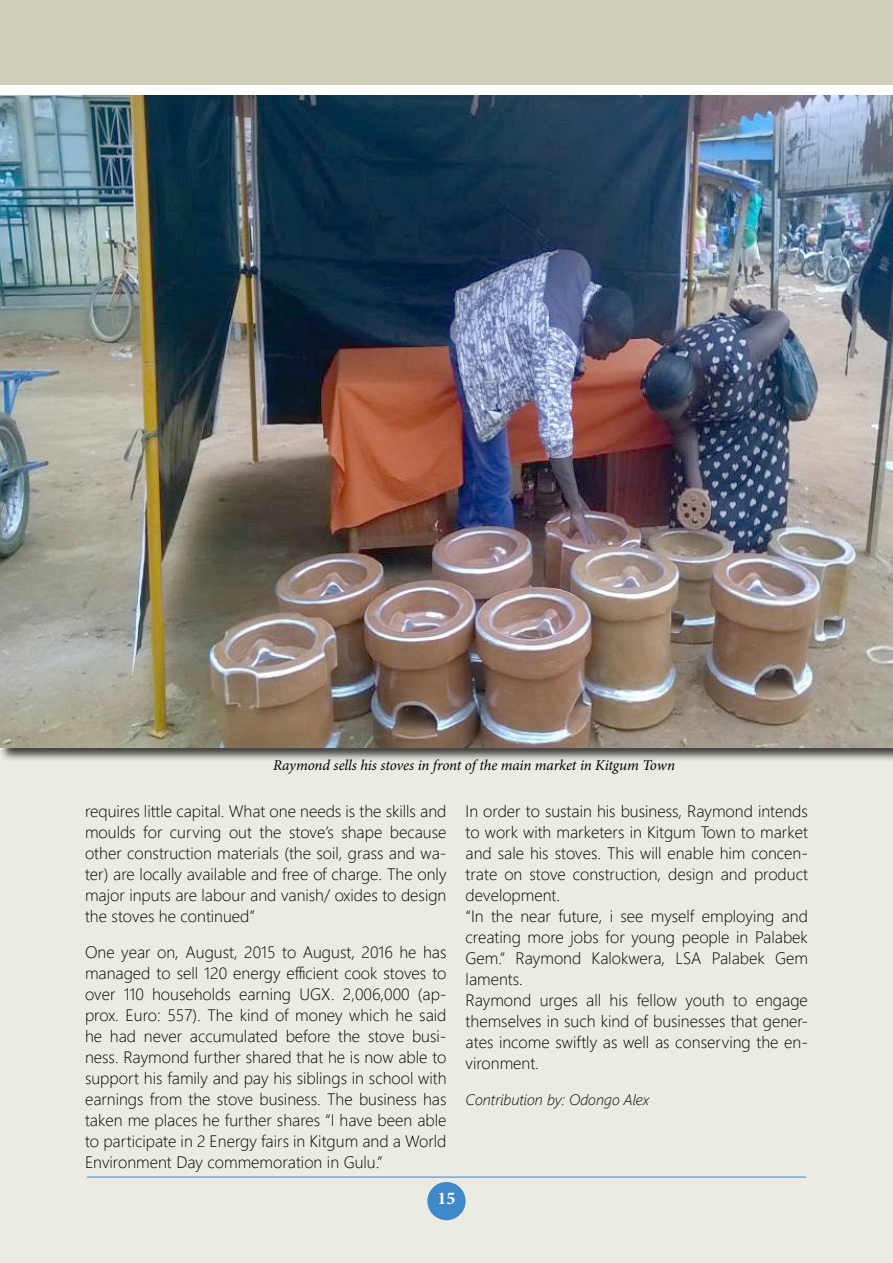
<style>
.page{position:relative;width:893px;height:1263px;background:#fff}
.page>*{position:absolute;margin:0;border:0;box-sizing:border-box;transform-origin:0 0}
.t1{font:700 18px "Minion Pro";color:#fff}
.t2{font:300 16.5px/21px "Segoe UI";color:#000;text-align:justify}
.t3{font:italic 15px "Minion Pro";letter-spacing:-.01em;color:#000}
.t4{font:italic 300 15px "Segoe UI";color:#000}
</style>
<div class="page">
<div style="left:0;top:749px;width:893px;height:513px;background:#ecebe3"></div>
<div style="left:0;top:93px;width:893px;height:669px;background:#000;opacity:.75"></div>
<img style="left:0;top:96px;width:893px;height:651px">
<div style="left:427px;top:1182px;width:39px;height:38px;background:#4089c9;border-radius:50%"></div>
<div style="left:0;top:0;width:893px;height:84px;background:#cfceb8"></div>
<hr style="left:87px;top:1177px;width:719px;height:1px;background:#4089c9">
<p class="t3" style="left:273px;top:755px;width:403px">Raymond sells his stoves in front of the main market in Kitgum Town</p>
<p class="t2" style="left:85px;top:799px;width:363px">requires little capital. What one needs is the skills and moulds for curving out the stove’s shape because other construction materials (the soil, grass and wa&shy;ter) are locally available and free of charge. The only major inputs are labour and vanish/ oxides to design the stoves he continued”</p>
<p class="t2" style="left:85px;top:940px;width:363px">One year on, August, 2015 to August, 2016 he has managed to sell 120 energy efficient cook stoves to over 110 households earning UGX. 2,006,000 (ap&shy;prox. Euro: 557). The kind of money which he said he had never accumulated before the stove busi&shy;ness. Raymond further shared that he is now able to support his family and pay his siblings in school with earnings from the stove business. The business has taken me places he further shares “I have been able to participate in 2 Energy fairs in Kitgum and a World Environment Day commemoration in Gulu.”</p>
<p class="t1" style="left:437px;top:1185px;width:19px">15</p>
<p class="t2" style="left:466px;top:799px;width:344px;text-align:left">In order to sustain his business, Raymond intends to work with marketers in Kitgum Town to market and sale his stoves. This will enable him concen&shy;trate on stove construction, design and product development.<br>“In the near future, i see myself employing and creating more jobs for young people in Palabek Gem.” Raymond Kalokwera, LSA Palabek Gem laments.<br>Raymond urges all his fellow youth to engage themselves in such kind of businesses that gener&shy;ates income swiftly as well as conserving the en&shy;vironment.</p>
<p class="t4" style="left:466px;top:1089px;width:185px">Contribution by: Odongo Alex</p>
</div>
